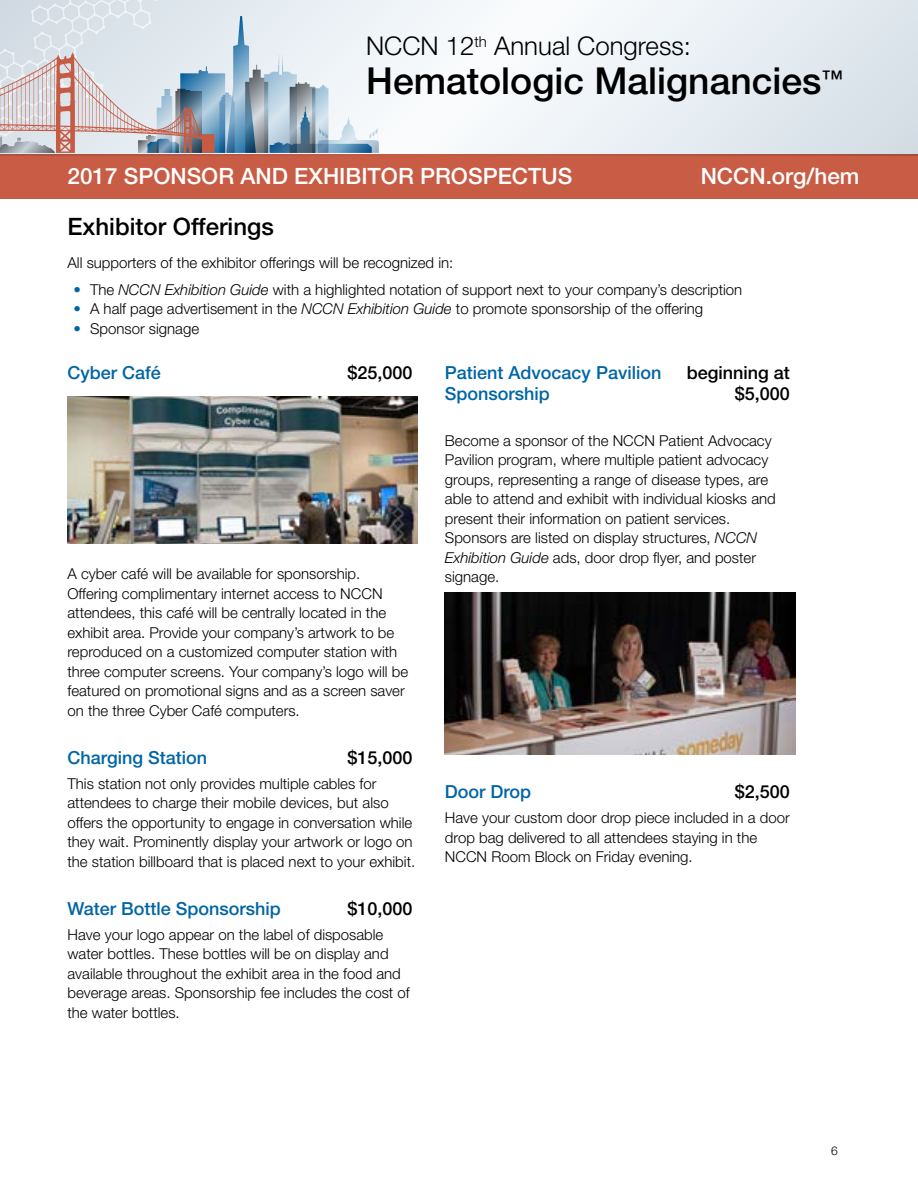
<style>
.page{position:relative;width:918px;height:1188px;background:#fff}
.page>*{position:absolute;margin:0;border:0;box-sizing:border-box;transform-origin:0 0}
.t1{font:500 37.2px "Helvetica Neue LT Std";color:#000}
.t2{font:300 25.8px "Helvetica Neue LT Std";color:#000}
.t3{font:500 24px "Helvetica Neue LT Std";color:#000}
.t4{font:500 22.5px "Helvetica Neue LT Std";color:#fff}
.t5{font:500 18px "Helvetica Neue LT Std";color:#0065a4}
.t6{font:500 18px "Helvetica Neue LT Std";color:#000}
.t7{font:300 15px/19.5px "Helvetica Neue LT Std";color:#000}
.t8{font:300 12px "Helvetica Neue LT Std";color:#000}
.s1{color:#0065a4}
.s2{font-style:italic}
</style>
<div class="page">
<div style="left:0;top:154px;width:918px;height:45px;background:#c85c45"></div>
<svg style="left:380px;top:0;width:538px;height:156px"></svg>
<svg style="left:0;top:0;width:380px;height:156px;background:#cacfd6"></svg>
<img style="left:445px;top:592px;width:350px;height:162px">
<img style="left:68px;top:396px;width:350px;height:147px">
<h2 class="t2" style="left:366px;top:31px;width:326px">NCCN 12<sup>th</sup> Annual Congress:</h2>
<h1 class="t1" style="left:366px;top:59px;width:478px">Hematologic Malignancies<sup>™</sup></h1>
<h3 class="t4" style="left:68px;top:163px;width:506px">2017 SPONSOR AND EXHIBITOR PROSPECTUS</h3>
<h3 class="t4" style="left:701px;top:163px;width:160px">NCCN.org/hem</h3>
<h3 class="t3" style="left:68px;top:212px;width:208px">Exhibitor Offerings</h3>
<p class="t7" style="left:68px;top:253px;width:387px">All supporters of the exhibitor offerings will be recognized in:</p>
<p class="t7" style="left:74px;top:279px;width:670px"><span class="s1">•</span> The <span class="s2">NCCN Exhibition Guide</span> with a highlighted notation of support next to your company’s description</p>
<p class="t7" style="left:74px;top:299px;width:631px"><span class="s1">•</span> A half page advertisement in the <span class="s2">NCCN Exhibition Guide</span> to promote sponsorship of the offering</p>
<p class="t7" style="left:73px;top:318px;width:127px"><span class="s1">•</span> Sponsor signage</p>
<p class="t5" style="left:68px;top:362px;width:95px">Cyber Café</p>
<p class="t6" style="left:347px;top:362px;width:67px">$25,000</p>
<p class="t5" style="left:445px;top:362px;width:218px">Patient Advocacy Pavilion</p>
<p class="t6" style="left:687px;top:362px;width:105px">beginning at</p>
<p class="t5" style="left:445px;top:383px;width:107px">Sponsorship</p>
<p class="t6" style="left:735px;top:383px;width:57px">$5,000</p>
<p class="t7" style="left:445px;top:430px;width:332px">Become a sponsor of the NCCN Patient Advocacy Pavilion program, where multiple patient advocacy groups, representing a range of disease types, are able to attend and exhibit with individual kiosks and present their information on patient services.<br>Sponsors are listed on display structures, <span class="s2">NCCN Exhibition Guide</span> ads, door drop flyer, and poster signage.</p>
<p class="t7" style="left:68px;top:564px;width:342px">A cyber café will be available for sponsorship.<br>Offering complimentary internet access to NCCN attendees, this café will be centrally located in the exhibit area. Provide your company’s artwork to be reproduced on a customized computer station with three computer screens. Your company’s logo will be featured on promotional signs and as a screen saver on the three Cyber Café computers.</p>
<p class="t5" style="left:68px;top:747px;width:141px">Charging Station</p>
<p class="t6" style="left:347px;top:747px;width:67px">$15,000</p>
<p class="t7" style="left:68px;top:773px;width:349px">This station not only provides multiple cables for attendees to charge their mobile devices, but also offers the opportunity to engage in conversation while they wait. Prominently display your artwork or logo on the station billboard that is placed next to your exhibit.</p>
<p class="t5" style="left:68px;top:898px;width:215px">Water Bottle Sponsorship</p>
<p class="t6" style="left:347px;top:898px;width:67px">$10,000</p>
<p class="t7" style="left:68px;top:924px;width:344px">Have your logo appear on the label of disposable water bottles. These bottles will be on display and available throughout the exhibit area in the food and beverage areas. Sponsorship fee includes the cost of the water bottles.</p>
<p class="t5" style="left:445px;top:781px;width:88px">Door Drop</p>
<p class="t6" style="left:735px;top:781px;width:57px">$2,500</p>
<p class="t7" style="left:445px;top:808px;width:346px">Have your custom door drop piece included in a door drop bag delivered to all attendees staying in the<br>NCCN Room Block on Friday evening.</p>
<p class="t8" style="left:831px;top:1143px;width:8px">6</p>
</div>
